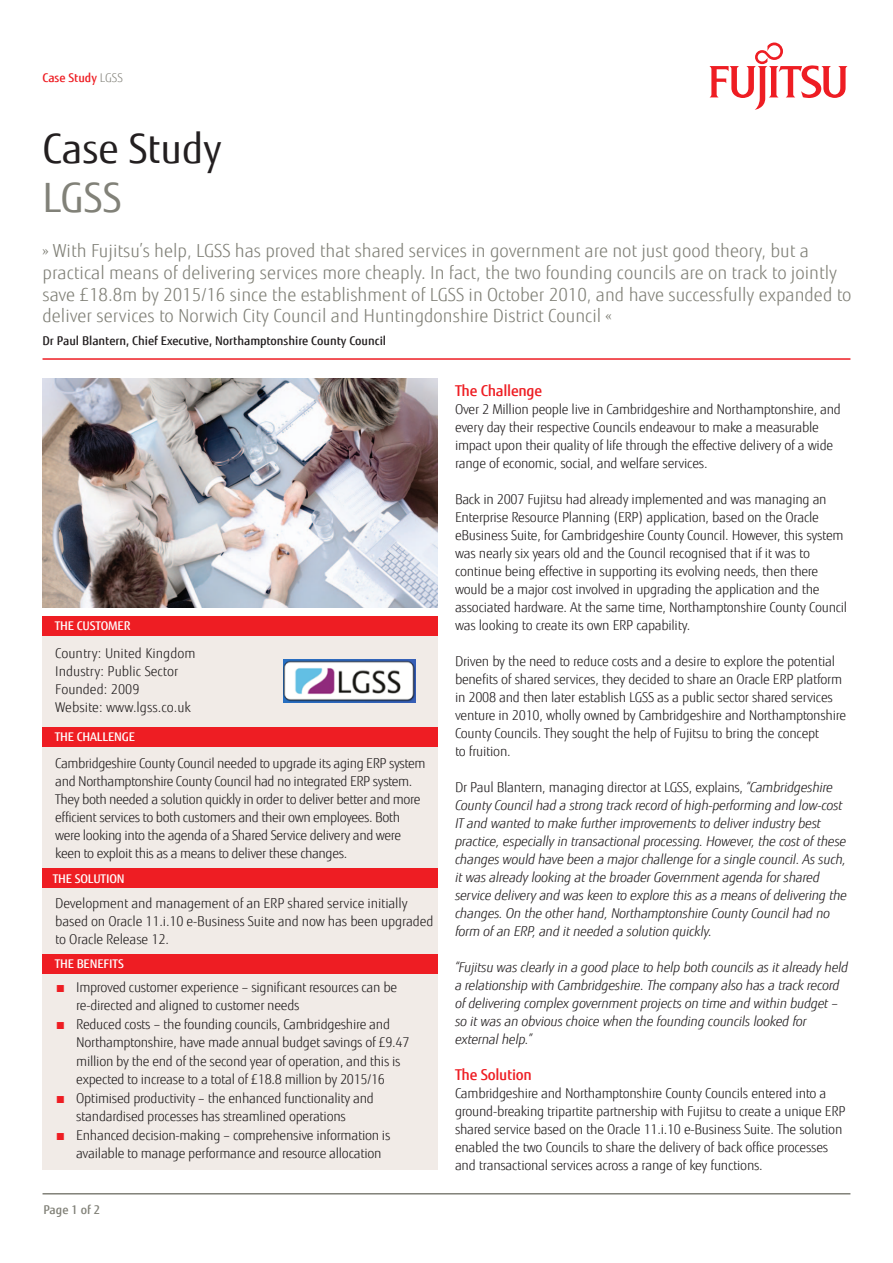
<style>
.page{position:relative;width:893px;height:1263px;background:#fff}
.page>*{position:absolute;margin:0;border:0;box-sizing:border-box;transform-origin:0 0}
.t1{font:40.5px "Fujitsu Sans";color:#231f20}
.t2{font:40.5px "Fujitsu Sans";color:#818178}
.t3{font:300 18px/21.6px "Fujitsu Sans";color:#818178}
.Copytext{font:500 15px "Fujitsu Sans";letter-spacing:-.02em;color:#ee1d23}
.Copytext-2{font:300 13.5px/18px "Fujitsu Sans";letter-spacing:-.02em;color:#231f20}
.Copytext-3{font:italic 300 13.5px/18px "Fujitsu Sans";letter-spacing:-.02em;color:#231f20}
.Copytext-4{font:300 13.5px "Fujitsu Sans";color:#231f20}
.t4{font:500 12px "Fujitsu Sans";color:#231f20}
.t5{font:500 12px "Fujitsu Sans";letter-spacing:-.01em;color:#fff}
.t6{font:500 12px "Fujitsu Sans";color:#ee1d23}
.t7{font:500 12px "Fujitsu Sans";color:#818178}
.s1{font-weight:300;color:#87867e}
.s2{color:#ee1d23}
.s3{font-style:normal}
</style>
<div class="page">
<svg style="left:709px;top:43px;width:139px;height:67px"></svg>
<img style="left:43px;top:378px;width:395px;height:230px">
<hr style="left:43px;top:358px;width:807px;height:2px;background:#ee1d23">
<div style="left:43px;top:617px;width:395px;height:553px;background:#f1ebe7"></div>
<div style="left:43px;top:616px;width:395px;height:20px;background:#ee1d23"></div>
<div style="left:43px;top:727px;width:395px;height:20px;background:#ee1d23"></div>
<div style="left:43px;top:868px;width:395px;height:20px;background:#ee1d23"></div>
<div style="left:43px;top:954px;width:395px;height:20px;background:#ee1d23"></div>
<hr style="left:43px;top:1193px;width:807px;height:1px;background:#818178">
<img style="left:284px;top:660px;width:132px;height:42px">
<p class="t6" style="left:43px;top:70px;width:82px">Case Study <span class="s1">LGSS</span></p>
<p class="t1" style="left:43px;top:125px;width:181px">Case Study</p>
<p class="t2" style="left:43px;top:173px;width:81px">LGSS</p>
<p class="t3" style="left:43px;top:240px;width:810px">» With Fujitsu’s help, LGSS has proved that shared services in government are not just good theory, but a practical means of delivering services more cheaply. In fact, the two founding councils are on track to jointly save £18.8m by 2015/16 since the establishment of LGSS in October 2010, and have successfully expanded to deliver services to Norwich City Council and Huntingdonshire District Council «</p>
<p class="t4" style="left:43px;top:333px;width:345px">Dr Paul Blantern, Chief Executive, Northamptonshire County Council</p>
<p class="t5" style="left:55px;top:618px;width:77px">THE CUSTOMER</p>
<p class="Copytext-4" style="left:55px;top:646px;width:142px">Country: United Kingdom</p>
<p class="Copytext-4" style="left:55px;top:664px;width:124px">Industry: Public Sector</p>
<p class="Copytext-4" style="left:55px;top:682px;width:86px">Founded: 2009</p>
<p class="Copytext-4" style="left:55px;top:700px;width:137px">Website: www.lgss.co.uk</p>
<p class="t5" style="left:55px;top:729px;width:82px">THE CHALLENGE</p>
<p class="Copytext-2" style="left:55px;top:754px;width:372px">Cambridgeshire County Council needed to upgrade its aging ERP system and Northamptonshire County Council had no integrated ERP system.<br>They both needed a solution quickly in order to deliver better and more efficient services to both customers and their own employees. Both were looking into the agenda of a Shared Service delivery and were keen to exploit this as a means to deliver these changes.</p>
<p class="Copytext-2" style="left:55px;top:895px;width:380px">Development and management of an ERP shared service initially based on Oracle 11.i.10 e-Business Suite and now has been upgraded to Oracle Release 12.</p>
<p class="t5" style="left:55px;top:956px;width:71px">THE BENEFITS</p>
<p class="Copytext-2" style="left:76px;top:978px;width:322px;line-height:18.5px;text-indent:-21px"><span class="s2">■</span> Improved customer experience – significant resources can be re-directed and aligned to customer needs</p>
<p class="Copytext-2" style="left:76px;top:1015px;width:335px;line-height:18.5px;text-indent:-21px"><span class="s2">■</span> Reduced costs – the founding councils, Cambridgeshire and Northamptonshire, have made annual budget savings of £9.47 million by the end of the second year of operation, and this is expected to increase to a total of £18.8 million by 2015/16</p>
<p class="Copytext-2" style="left:55px;top:1089px;width:320px;line-height:18.5px;text-align:center"><span class="s2">■</span> Optimised productivity – the enhanced functionality and standardised processes has streamlined operations</p>
<p class="Copytext-2" style="left:76px;top:1126px;width:316px;line-height:18.5px;text-indent:-21px"><span class="s2">■</span> Enhanced decision-making – comprehensive information is available to manage performance and resource allocation</p>
<p class="t5" style="left:53px;top:871px;width:73px">THE SOLUTION</p>
<p class="t7" style="left:43px;top:1202px;width:58px">Page 1 of 2</p>
<p class="Copytext" style="left:455px;top:381px;width:89px">The Challenge</p>
<p class="Copytext-2" style="left:455px;top:400px;width:388px">Over 2 Million people live in Cambridgeshire and Northamptonshire, and every day their respective Councils endeavour to make a measurable impact upon their quality of life through the effective delivery of a wide range of economic, social, and welfare services.</p>
<p class="Copytext-2" style="left:455px;top:490px;width:394px">Back in 2007 Fujitsu had already implemented and was managing an Enterprise Resource Planning (ERP) application, based on the Oracle eBusiness Suite, for Cambridgeshire County Council. However, this system was nearly six years old and the Council recognised that if it was to continue being effective in supporting its evolving needs, then there would be a major cost involved in upgrading the application and the associated hardware. At the same time, Northamptonshire County Council was looking to create its own ERP capability.</p>
<p class="Copytext-2" style="left:455px;top:652px;width:393px">Driven by the need to reduce costs and a desire to explore the potential benefits of shared services, they decided to share an Oracle ERP platform in 2008 and then later establish LGSS as a public sector shared services venture in 2010, wholly owned by Cambridgeshire and Northamptonshire County Councils. They sought the help of Fujitsu to bring the concept<br>to fruition.</p>
<p class="Copytext-3" style="left:455px;top:778px;width:393px"><span class="s3">Dr Paul Blantern, managing director at LGSS, explains,</span> “Cambridgeshire County Council had a strong track record of high-performing and low-cost IT and wanted to make further improvements to deliver industry best practice, especially in transactional processing. However, the cost of these changes would have been a major challenge for a single council. As such, it was already looking at the broader Government agenda for shared service delivery and was keen to explore this as a means of delivering the changes. On the other hand, Northamptonshire County Council had no form of an ERP, and it needed a solution quickly.</p>
<p class="Copytext-3" style="left:455px;top:958px;width:395px">“Fujitsu was clearly in a good place to help both councils as it already held a relationship with Cambridgeshire. The company also has a track record of delivering complex government projects on time and within budget – so it was an obvious choice when the founding councils looked for external help.”</p>
<p class="Copytext" style="left:455px;top:1065px;width:78px">The Solution</p>
<p class="Copytext-2" style="left:455px;top:1084px;width:392px">Cambridgeshire and Northamptonshire County Councils entered into a ground-breaking tripartite partnership with Fujitsu to create a unique ERP shared service based on the Oracle 11.i.10 e-Business Suite. The solution enabled the two Councils to share the delivery of back office processes and transactional services across a range of key functions.</p>
</div>
